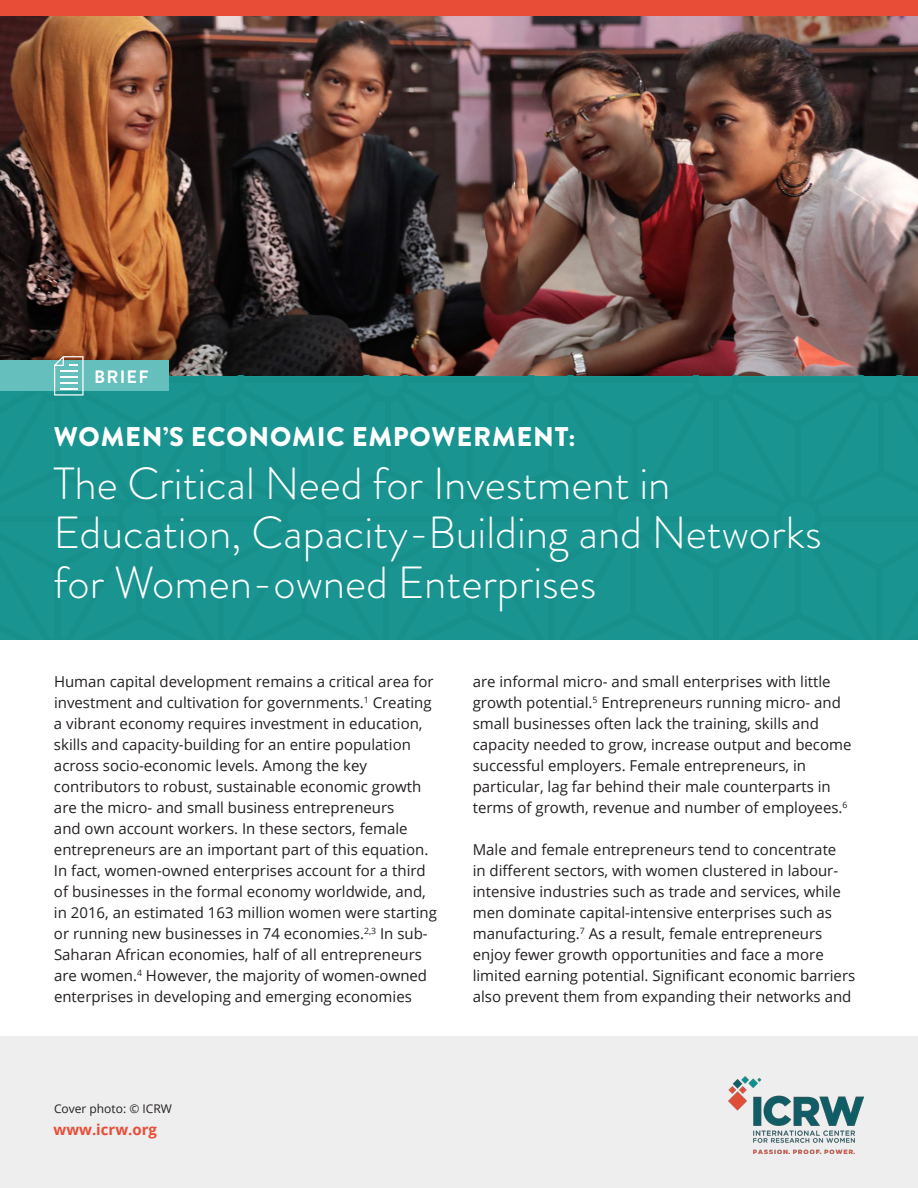
<style>
.page{position:relative;width:918px;height:1188px;background:#fff}
.page>*{position:absolute;margin:0;border:0;box-sizing:border-box;transform-origin:0 0}
.t1{font:300 45px/49.5px "Brandon Grotesque";color:#fff}
.t2{font:900 27px "Brandon Grotesque";letter-spacing:.03em;color:#fff}
.t3{font:700 18px "Brandon Grotesque";letter-spacing:.07em;color:#fff}
.Body_-_black{font:15px/21px "Open Sans";color:#231f20}
.Callout_-_red{font:700 15px "Open Sans";color:#e84d37}
.Body_-_black-2{font:12px "Open Sans";color:#231f20}
</style>
<div class="page">
<div style="left:0;top:1037px;width:918px;height:151px;background:#eeeeef"></div>
<img style="left:0;top:16px;width:918px;height:340px">
<div style="left:0;top:0;width:918px;height:16px;background:#e84d37"></div>
<svg style="left:0;top:356px;width:918px;height:284px;background:#1e8f8b"></svg>
<img style="left:729px;top:1076px;width:135px;height:77px">
<p class="t3" style="left:94px;top:364px;width:56px">BRIEF</p>
<p class="t2" style="left:54px;top:418px;width:523px">WOMEN’S ECONOMIC EMPOWERMENT:</p>
<p class="t1" style="left:54px;top:459px;width:770px">The Critical Need for Investment in<br>Education, Capacity-Building and Networks for Women-owned Enterprises</p>
<p class="Body_-_black" style="left:54px;top:671px;width:385px">Human capital development remains a critical area for investment and cultivation for governments.<sup>1</sup> Creating a vibrant economy requires investment in education, skills and capacity-building for an entire population across socio-economic levels. Among the key contributors to robust, sustainable economic growth are the micro- and small business entrepreneurs<br>and own account workers. In these sectors, female entrepreneurs are an important part of this equation.<br>In fact, women-owned enterprises account for a third of businesses in the formal economy worldwide, and, in 2016, an estimated 163 million women were starting or running new businesses in 74 economies.<sup>2,3</sup> In sub-Saharan African economies, half of all entrepreneurs are women.<sup>4</sup> However, the majority of women-owned enterprises in developing and emerging economies</p>
<p class="Body_-_black" style="left:473px;top:671px;width:380px">are informal micro- and small enterprises with little growth potential.<sup>5</sup> Entrepreneurs running micro- and small businesses often lack the training, skills and capacity needed to grow, increase output and become successful employers. Female entrepreneurs, in particular, lag far behind their male counterparts in terms of growth, revenue and number of employees.<sup>6</sup></p>
<p class="Body_-_black" style="left:473px;top:839px;width:384px">Male and female entrepreneurs tend to concentrate<br>in different sectors, with women clustered in labour&shy;intensive industries such as trade and services, while men dominate capital-intensive enterprises such as manufacturing.<sup>7</sup> As a result, female entrepreneurs enjoy fewer growth opportunities and face a more limited earning potential. Significant economic barriers also prevent them from expanding their networks and</p>
<p class="Body_-_black-2" style="left:54px;top:1100px;width:119px">Cover photo: © ICRW</p>
<p class="Callout_-_red" style="left:54px;top:1119px;width:105px">www.icrw.org</p>
</div>
